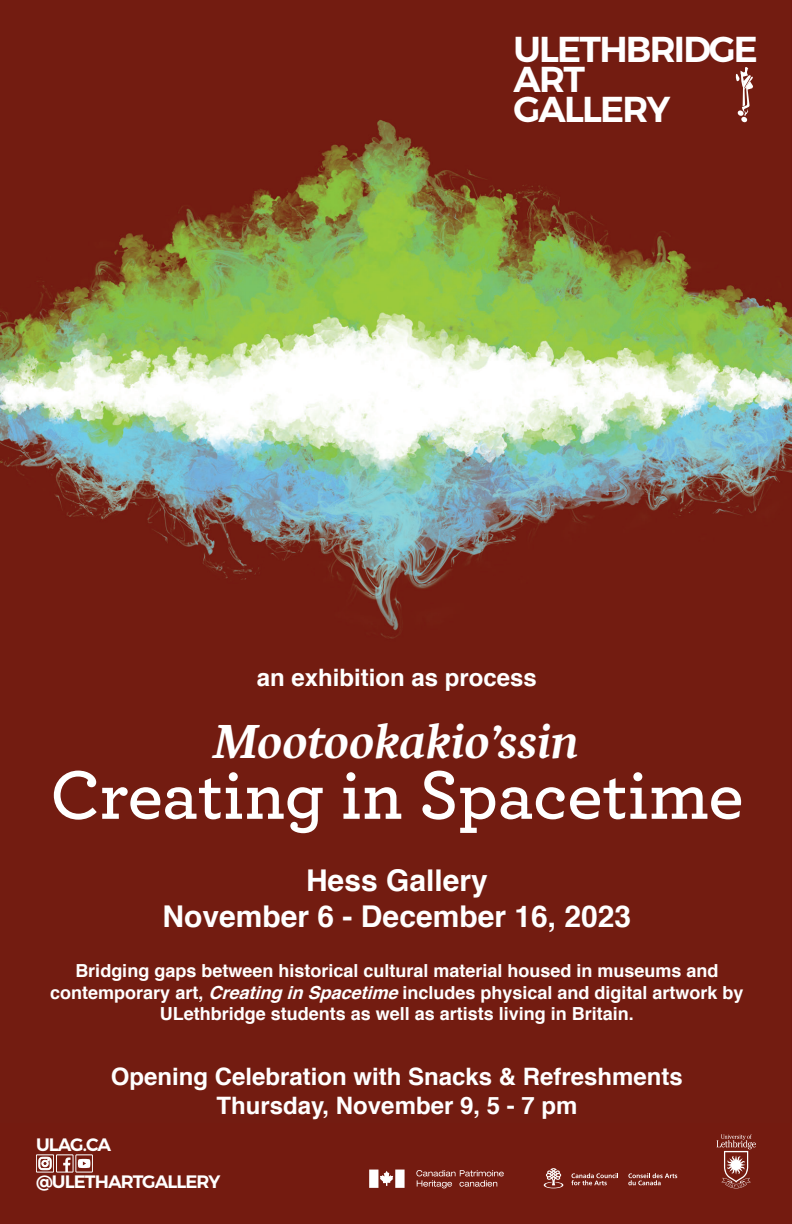
<style>
.page{position:relative;width:792px;height:1224px;background:#fff}
.page>*{position:absolute;margin:0;border:0;box-sizing:border-box;transform-origin:0 0}
.t1{font:600 72px "Archer";letter-spacing:-.01em;color:#fff}
.t2{font:italic 700 48px "Harfang";letter-spacing:-.01em;color:#fff}
.t3{font:600 36px/30px "Montserrat";letter-spacing:-.05em;color:#fff}
.t4{font:700 30px/36px "Helvetica";color:#fff;text-align:center}
.t5{font:700 24px/28.8px "Helvetica";color:#fff;text-align:center}
.t6{font:700 18px/21.6px "Helvetica";color:#fff;text-align:center}
.t7{font:600 18px/37.2px "Montserrat";letter-spacing:-.05em;color:#fff}
.s1{font-style:italic}
</style>
<div class="page">
<img style="left:0;top:0;width:792px;height:1124px">
<div style="left:0;top:1124px;width:792px;height:100px;background:#741b10"></div>
<svg style="left:717px;top:1134px;width:39px;height:54px"></svg>
<div style="left:56px;top:1155px;width:17px;height:17px;border:1px solid #fff"></div>
<svg style="left:63px;top:1157px;width:7px;height:15px"></svg>
<svg style="left:39px;top:1157px;width:12px;height:13px"></svg>
<div style="left:36px;top:1155px;width:18px;height:17px;border:1px solid #fff"></div>
<div style="left:76px;top:1155px;width:17px;height:17px;border:1px solid #fff"></div>
<svg style="left:78px;top:1159px;width:12px;height:9px"></svg>
<svg style="left:543px;top:1168px;width:21px;height:20px"></svg>
<svg style="left:571px;top:1173px;width:47px;height:12px"></svg>
<svg style="left:628px;top:1173px;width:49px;height:12px"></svg>
<svg style="left:369px;top:1170px;width:135px;height:18px"></svg>
<svg style="left:735px;top:67px;width:18px;height:55px"></svg>
<h3 class="t3" style="left:514px;top:32px;width:246px">ULETHBRIDGE<br>ART<br>GALLERY</h3>
<h3 class="t5" style="left:257px;top:663px;width:282px">an exhibition as process</h3>
<h2 class="t2" style="left:214px;top:712px;width:368px">Mootookakio’ssin</h2>
<h1 class="t1" style="left:50px;top:741px;width:695px">Creating in Spacetime</h1>
<h3 class="t4" style="left:163px;top:863px;width:470px">Hess Gallery<br>November 6 - December 16, 2023</h3>
<p class="t6" style="left:50px;top:960px;width:695px">Bridging gaps between historical cultural material housed in museums and contemporary art, <span class="s1">CreatinginSpacetime</span>includes physical and digital artwork by<br>ULethbridge students as well as artists living in Britain.</p>
<h3 class="t5" style="left:111px;top:1063px;width:574px">Opening Celebration with Snacks &amp; Refreshments<br>Thursday, November 9, 5 - 7 pm</h3>
<p class="t7" style="left:36px;top:1125px;width:186px">ULAG.CA @ULETHARTGALLERY</p>
</div>
